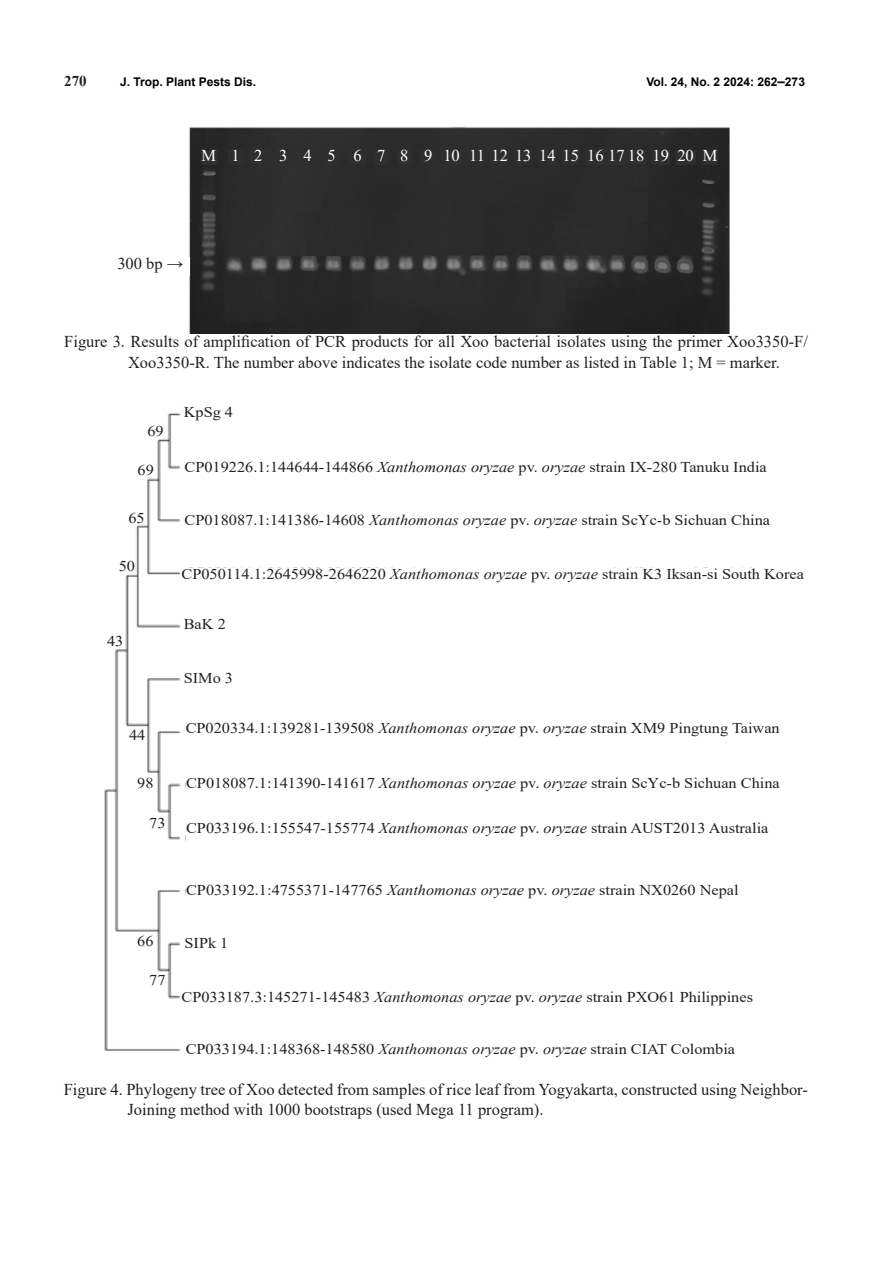
<style>
.page{position:relative;width:893px;height:1263px;background:#fff}
.page>*{position:absolute;margin:0;border:0;box-sizing:border-box;transform-origin:0 0}
.t1{font:16.5px/21.6px "Times New Roman";color:#231f20}
.t2{font:16.5px "Times New Roman";color:#fff}
.t3{font:15px "Times New Roman";color:#231f20;scale:1.09 1}
.t4{font:700 15px "Times New Roman";color:#231f20}
.t5{font:700 12px "Arial";color:#000}
.s1{font-size:13.5px;color:#231f20}
.s2{font-style:italic}
</style>
<div class="page">
<img style="left:189px;top:126px;width:540px;height:207px">
<div style="left:201px;top:150px;width:17px;height:14px;background:#2e2e2e"></div>
<div style="left:117px;top:257px;width:73px;height:18px;background:#fff"></div>
<div style="left:228px;top:150px;width:15px;height:14px;background:#2e2e2e"></div>
<div style="left:250px;top:150px;width:17px;height:14px;background:#2e2e2e"></div>
<div style="left:275px;top:150px;width:17px;height:14px;background:#2e2e2e"></div>
<div style="left:300px;top:150px;width:15px;height:14px;background:#2e2e2e"></div>
<div style="left:324px;top:150px;width:15px;height:14px;background:#2e2e2e"></div>
<div style="left:349px;top:150px;width:17px;height:14px;background:#2e2e2e"></div>
<div style="left:374px;top:150px;width:15px;height:14px;background:#2e2e2e"></div>
<div style="left:397px;top:150px;width:14px;height:14px;background:#2e2e2e"></div>
<div style="left:421px;top:150px;width:15px;height:14px;background:#2e2e2e"></div>
<div style="left:443px;top:150px;width:17px;height:14px;background:#2e2e2e"></div>
<div style="left:468px;top:150px;width:18px;height:14px;background:#2e2e2e"></div>
<div style="left:491px;top:150px;width:18px;height:14px;background:#2e2e2e"></div>
<div style="left:514px;top:150px;width:18px;height:14px;background:#2e2e2e"></div>
<div style="left:539px;top:150px;width:17px;height:14px;background:#2e2e2e"></div>
<div style="left:562px;top:150px;width:18px;height:14px;background:#2e2e2e"></div>
<div style="left:585px;top:150px;width:21px;height:14px;background:#2e2e2e"></div>
<div style="left:607px;top:150px;width:19px;height:14px;background:#2e2e2e"></div>
<div style="left:627px;top:150px;width:19px;height:14px;background:#2e2e2e"></div>
<div style="left:652px;top:150px;width:17px;height:14px;background:#2e2e2e"></div>
<div style="left:676px;top:150px;width:19px;height:14px;background:#2e2e2e"></div>
<div style="left:703px;top:150px;width:15px;height:14px;background:#2e2e2e"></div>
<img style="left:104px;top:413px;width:648px;height:638px">
<div style="left:186px;top:1044px;width:550px;height:16px;background:#fff"></div>
<div style="left:181px;top:991px;width:572px;height:32px;background:#fff"></div>
<div style="left:186px;top:823px;width:582px;height:32px;background:#fff"></div>
<div style="left:186px;top:778px;width:594px;height:25px;background:#fff"></div>
<div style="left:186px;top:722px;width:594px;height:22px;background:#fff"></div>
<div style="left:181px;top:568px;width:623px;height:25px;background:#fff"></div>
<div style="left:184px;top:618px;width:42px;height:26px;background:#fff"></div>
<div style="left:184px;top:673px;width:64px;height:25px;background:#fff"></div>
<div style="left:185px;top:937px;width:46px;height:25px;background:#fff"></div>
<div style="left:184px;top:407px;width:84px;height:25px;background:#fff"></div>
<div style="left:147px;top:426px;width:17px;height:10px;background:#fff"></div>
<div style="left:138px;top:465px;width:16px;height:10px;background:#fff"></div>
<div style="left:128px;top:512px;width:17px;height:11px;background:#fff"></div>
<div style="left:119px;top:561px;width:16px;height:10px;background:#fff"></div>
<div style="left:107px;top:635px;width:16px;height:11px;background:#fff"></div>
<div style="left:129px;top:730px;width:16px;height:10px;background:#fff"></div>
<div style="left:137px;top:778px;width:16px;height:10px;background:#fff"></div>
<div style="left:149px;top:818px;width:16px;height:10px;background:#fff"></div>
<div style="left:137px;top:935px;width:16px;height:11px;background:#fff"></div>
<div style="left:149px;top:975px;width:16px;height:10px;background:#fff"></div>
<div style="left:185px;top:515px;width:585px;height:18px;background:#fff"></div>
<div style="left:185px;top:461px;width:582px;height:22px;background:#fff"></div>
<div style="left:186px;top:885px;width:572px;height:32px;background:#fff"></div>
<p class="t4" style="left:64px;top:70px;width:24px">270</p>
<p class="t5" style="left:120px;top:73px;width:138px">J. Trop. Plant Pests Dis.</p>
<p class="t5" style="left:646px;top:73px;width:160px">Vol. 24, No. 2 2024: 262<span class="s1">–</span>273</p>
<p class="t2" style="left:201px;top:144px;width:16px">M</p>
<p class="t2" style="left:232px;top:144px;width:10px">1</p>
<p class="t2" style="left:254px;top:144px;width:10px">2</p>
<p class="t2" style="left:279px;top:144px;width:10px">3</p>
<p class="t2" style="left:304px;top:144px;width:10px">4</p>
<p class="t2" style="left:327px;top:144px;width:10px">5</p>
<p class="t2" style="left:353px;top:144px;width:10px">6</p>
<p class="t2" style="left:377px;top:144px;width:10px">7</p>
<p class="t2" style="left:400px;top:144px;width:10px">8</p>
<p class="t2" style="left:424px;top:144px;width:10px">9</p>
<p class="t2" style="left:443px;top:144px;width:18px">10</p>
<p class="t2" style="left:469px;top:144px;width:64px">11 12 13</p>
<p class="t2" style="left:539px;top:144px;width:41px">14 15</p>
<p class="t2" style="left:587px;top:144px;width:59px">16 17 18</p>
<p class="t2" style="left:653px;top:144px;width:18px">19</p>
<p class="t2" style="left:677px;top:144px;width:18px">20</p>
<p class="t2" style="left:703px;top:144px;width:16px">M</p>
<p class="t1" style="left:117px;top:252px;width:67px">300 bp →</p>
<p class="t1" style="left:128px;top:330px;width:681px;text-indent:-64px">Figure 3. Results of amplification of PCR products for all Xoo bacterial isolates using the primer Xoo3350-F/<br>Xoo3350-R. The number above indicates the isolate code number as listed in Table 1; M = marker.</p>
<p class="t3" style="left:147px;top:420px;width:16px">69</p>
<p class="t3" style="left:138px;top:459px;width:16px">69</p>
<p class="t3" style="left:128px;top:507px;width:16px">65</p>
<p class="t3" style="left:119px;top:556px;width:16px">50</p>
<p class="t3" style="left:107px;top:630px;width:16px">43</p>
<p class="t3" style="left:129px;top:725px;width:16px">44</p>
<p class="t3" style="left:137px;top:772px;width:16px">98</p>
<p class="t3" style="left:149px;top:812px;width:16px">73</p>
<p class="t3" style="left:184px;top:402px;width:47px">KpSg 4</p>
<p class="t3" style="left:185px;top:456px;width:536px">CP019226.1:144644-144866 <span class="s2">Xanthomonas oryzae</span> pv. <span class="s2">oryzae</span> strain IX-280 Tanuku India</p>
<p class="t3" style="left:185px;top:509px;width:539px">CP018087.1:141386-14608 <span class="s2">Xanthomonas oryzae</span> pv. <span class="s2">oryzae</span> strain ScYc-b Sichuan China</p>
<p class="t3" style="left:181px;top:563px;width:573px">CP050114.1:2645998-2646220 <span class="s2">Xanthomonas oryzae</span> pv. <span class="s2">oryzae</span> strain K3 Iksan-si South Korea</p>
<p class="t3" style="left:184px;top:613px;width:40px">BaK 2</p>
<p class="t3" style="left:184px;top:667px;width:47px">SIMo 3</p>
<p class="t3" style="left:186px;top:717px;width:546px">CP020334.1:139281-139508 <span class="s2">Xanthomonas oryzae</span> pv. <span class="s2">oryzae</span> strain XM9 Pingtung Taiwan</p>
<p class="t3" style="left:186px;top:772px;width:546px">CP018087.1:141390-141617 <span class="s2">Xanthomonas oryzae</span> pv. <span class="s2">oryzae</span> strain ScYc-b Sichuan China</p>
<p class="t3" style="left:186px;top:818px;width:536px">CP033196.1:155547-155774 <span class="s2">Xanthomonas oryzae</span> pv. <span class="s2">oryzae</span> strain AUST2013 Australia</p>
<p class="t3" style="left:137px;top:930px;width:16px">66</p>
<p class="t3" style="left:149px;top:970px;width:16px">77</p>
<p class="t3" style="left:186px;top:880px;width:508px">CP033192.1:4755371-147765 <span class="s2">Xanthomonas oryzae</span> pv. <span class="s2">oryzae</span> strain NX0260 Nepal</p>
<p class="t3" style="left:185px;top:932px;width:42px">SIPk 1</p>
<p class="t3" style="left:181px;top:986px;width:526px">CP033187.3:145271-145483 <span class="s2">Xanthomonas oryzae</span> pv. <span class="s2">oryzae</span> strain PXO61 Philippines</p>
<p class="t3" style="left:186px;top:1039px;width:506px">CP033194.1:148368-148580 <span class="s2">Xanthomonas oryzae</span> pv. <span class="s2">oryzae</span> strain CIAT Colombia</p>
<p class="t1" style="left:128px;top:1079px;width:682px;line-height:19.8px;text-indent:-64px">Figure 4. Phylogeny tree of Xoo detected from samples of rice leaf from Yogyakarta, constructed using Neighbor-<br>Joining method with 1000 bootstraps (used Mega 11 program).</p>
</div>
